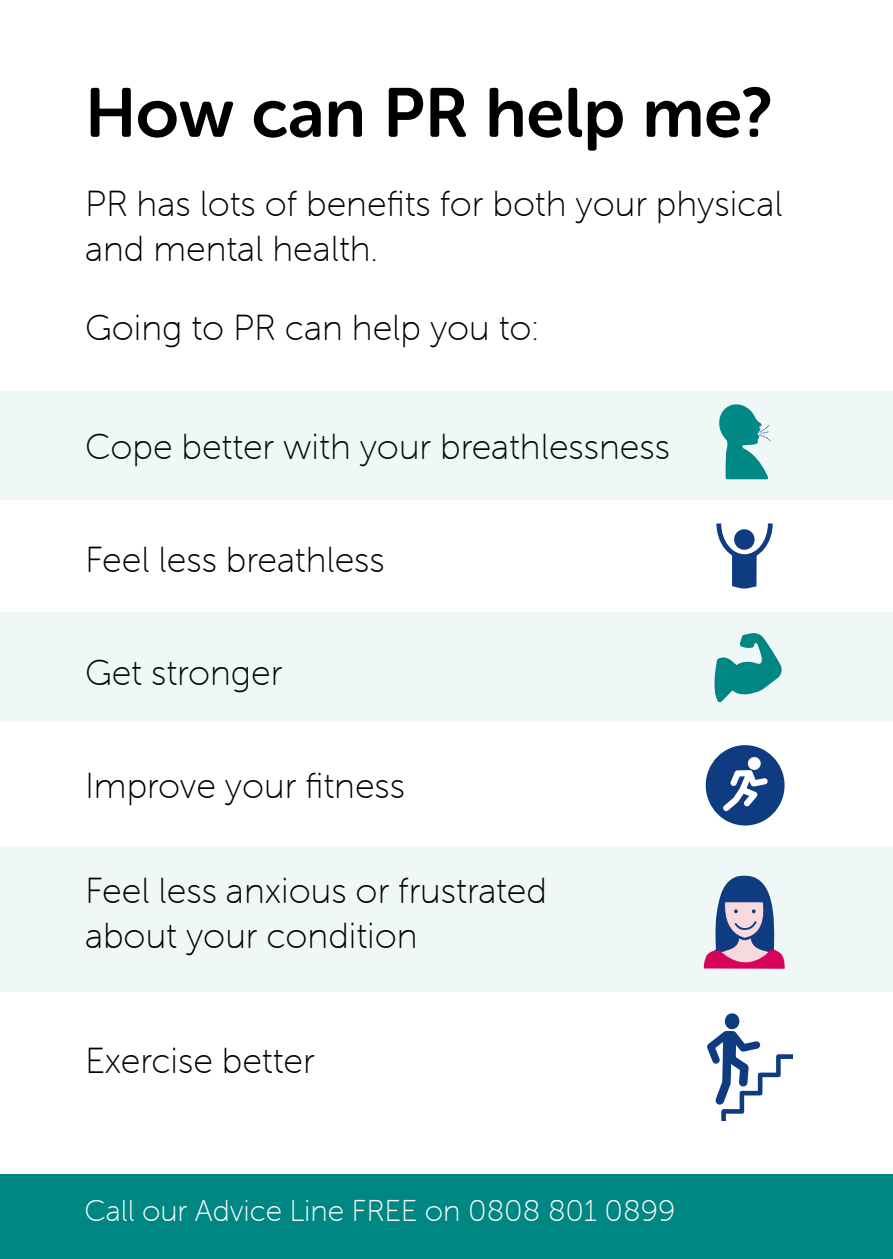
<style>
.page{position:relative;width:893px;height:1259px;background:#fff}
.page>*{position:absolute;margin:0;border:0;box-sizing:border-box;transform-origin:0 0}
.t1{font:69px "Museo Sans Rounded 700";color:#000}
.t2{font:36px/45px "Museo Sans Rounded 100";color:#000}
.t3{font:30px "Museo Sans Rounded 100";color:#fff}
</style>
<div class="page">
<div style="left:0;top:1174px;width:893px;height:85px;background:#008683"></div>
<div style="left:0;top:847px;width:893px;height:145px;background:#f0f7f7"></div>
<div style="left:0;top:391px;width:893px;height:109px;background:#f0f7f7"></div>
<div style="left:0;top:612px;width:893px;height:109px;background:#f0f7f7"></div>
<svg style="left:714px;top:633px;width:68px;height:69px"></svg>
<div style="left:706px;top:745px;width:78px;height:80px;background:#0f3b80;border-radius:50%"></div>
<svg style="left:723px;top:770px;width:45px;height:41px"></svg>
<svg style="left:747px;top:756px;width:14px;height:14px"></svg>
<svg style="left:719px;top:404px;width:52px;height:75px"></svg>
<svg style="left:716px;top:523px;width:57px;height:66px"></svg>
<svg style="left:703px;top:875px;width:82px;height:94px"></svg>
<svg style="left:707px;top:1013px;width:86px;height:107px"></svg>
<h1 class="t1" style="left:85px;top:75px;width:689px">How can PR help me?</h1>
<p class="t2" style="left:85px;top:181px;width:699px">PR has lots of benefits for both your physical and mental health.</p>
<p class="t2" style="left:85px;top:305px;width:456px">Going to PR can help you to:</p>
<p class="t2" style="left:85px;top:424px;width:586px">Cope better with your breathlessness</p>
<p class="t2" style="left:85px;top:537px;width:301px">Feel less breathless</p>
<p class="t2" style="left:85px;top:650px;width:199px">Get stronger</p>
<p class="t2" style="left:85px;top:763px;width:322px">Improve your fitness</p>
<p class="t2" style="left:85px;top:868px;width:463px">Feel less anxious or frustrated about your condition</p>
<p class="t2" style="left:85px;top:1038px;width:231px">Exercise better</p>
<p class="t3" style="left:84px;top:1195px;width:592px">Call our Advice Line FREE on 0808 801 0899</p>
<p class="t3" style="left:76px;top:1199px;width:514px">Call our Advice Line FREE on 0808 801</p>
</div>
